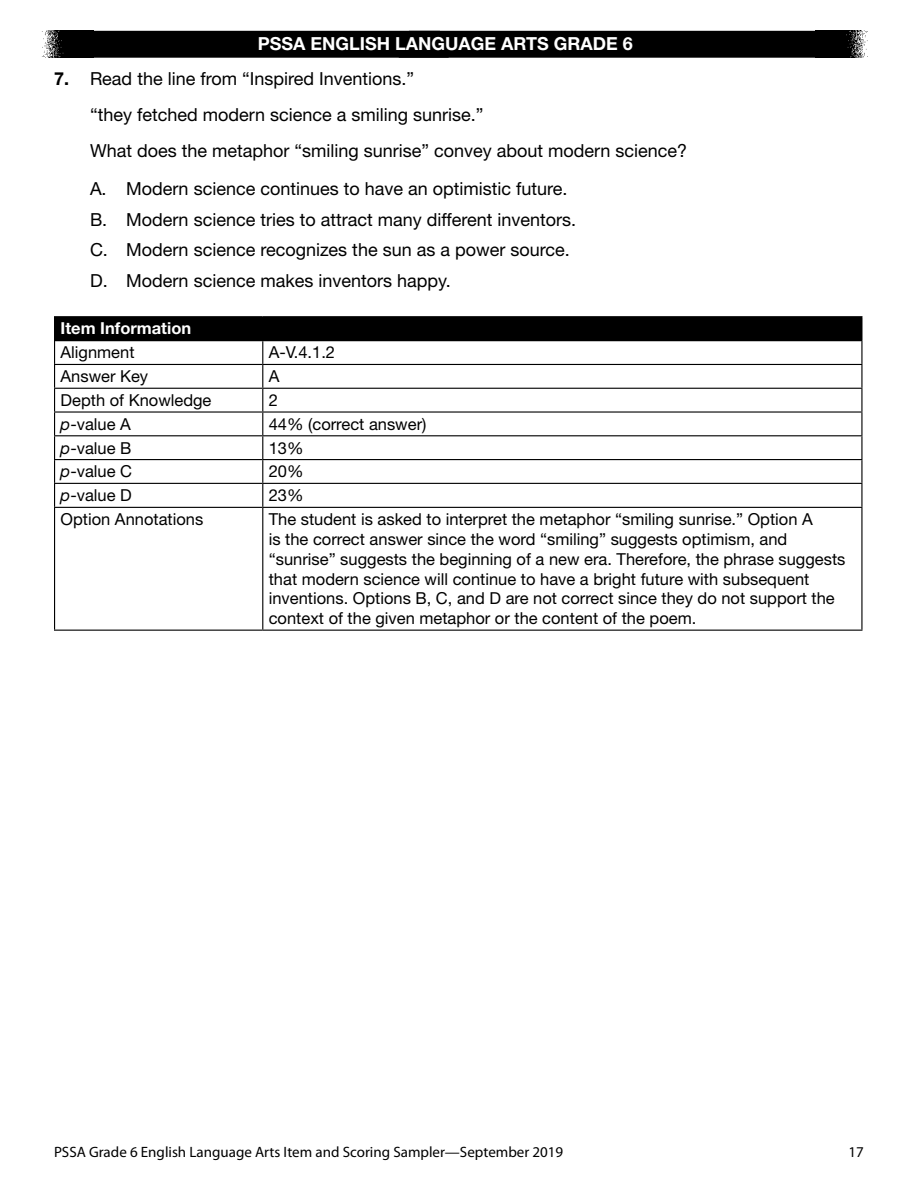
<style>
.page{position:relative;width:918px;height:1188px;background:#fff}
.page>*{position:absolute;margin:0;border:0;box-sizing:border-box;transform-origin:0 0}
._02c_q_text{font:18px "Helvetica Neue LT Std";color:#000}
.t1{font:700 18px "Helvetica Neue LT Std";color:#fff}
._05_Table_text_left{font:16.5px/19.8px "Helvetica Neue LT Std";color:#000}
._05_Table_Hd_11pt_He{font:700 16.5px "Helvetica Neue LT Std";color:#fff}
.t2{font:15px "Myriad Pro";color:#000}
.s1{font-weight:700}
.s2{font-style:italic}
</style>
<div class="page">
<img style="left:42px;top:31px;width:52px;height:27px">
<img style="left:816px;top:31px;width:52px;height:27px">
<div style="left:94px;top:31px;width:722px;height:27px;background:#000"></div>
<div style="left:55px;top:317px;width:807px;height:23px;background:#000"></div>
<hr style="left:54px;top:316px;width:209px;height:1px;background:#000">
<hr style="left:263px;top:316px;width:599px;height:1px;background:#000">
<hr style="left:54px;top:411px;width:209px;height:2px;background:#000">
<hr style="left:263px;top:411px;width:599px;height:2px;background:#000">
<hr style="left:54px;top:435px;width:209px;height:1px;background:#000">
<hr style="left:263px;top:435px;width:599px;height:1px;background:#000">
<hr style="left:54px;top:459px;width:209px;height:1px;background:#000">
<hr style="left:263px;top:459px;width:599px;height:1px;background:#000">
<hr style="left:54px;top:483px;width:209px;height:1px;background:#000">
<hr style="left:263px;top:483px;width:599px;height:1px;background:#000">
<svg style="left:262px;top:341px;width:1px;height:166px"></svg>
<hr style="left:54px;top:507px;width:209px;height:1px;background:#000">
<hr style="left:54px;top:508px;width:1px;height:122px;background:#000">
<hr style="left:263px;top:507px;width:599px;height:1px;background:#000">
<hr style="left:262px;top:508px;width:1px;height:122px;background:#000">
<hr style="left:861px;top:508px;width:1px;height:122px;background:#000">
<hr style="left:54px;top:630px;width:209px;height:1px;background:#000">
<hr style="left:263px;top:630px;width:599px;height:1px;background:#000">
<hr style="left:55px;top:340px;width:208px;height:1px;background:#000">
<hr style="left:263px;top:340px;width:598px;height:1px;background:#000">
<hr style="left:54px;top:364px;width:209px;height:1px;background:#000">
<svg style="left:54px;top:317px;width:1px;height:190px"></svg>
<hr style="left:263px;top:364px;width:599px;height:1px;background:#000">
<svg style="left:861px;top:340px;width:1px;height:167px"></svg>
<hr style="left:54px;top:388px;width:209px;height:1px;background:#000">
<hr style="left:263px;top:388px;width:599px;height:1px;background:#000">
<p class="t1" style="left:258px;top:33px;width:377px">PSSA ENGLISH LANGUAGE ARTS GRADE 6</p>
<p class="_02c_q_text" style="left:54px;top:67px;width:362px"><span class="s1">7.</span> Read the line from “Inspired Inventions.”</p>
<p class="_02c_q_text" style="left:90px;top:103px;width:395px">“they fetched modern science a smiling sunrise.”</p>
<p class="_02c_q_text" style="left:90px;top:139px;width:599px">What does the metaphor “smiling sunrise” convey about modern science?</p>
<p class="_02c_q_text" style="left:90px;top:177px;width:479px">A. Modern science continues to have an optimistic future.</p>
<p class="_02c_q_text" style="left:90px;top:208px;width:488px">B. Modern science tries to attract many different inventors.</p>
<p class="_02c_q_text" style="left:90px;top:239px;width:481px">C. Modern science recognizes the sun as a power source.</p>
<p class="_02c_q_text" style="left:90px;top:269px;width:362px">D. Modern science makes inventors happy.</p>
<p class="_05_Table_Hd_11pt_He" style="left:61px;top:318px;width:132px">Item Information</p>
<p class="_05_Table_text_left" style="left:61px;top:342px;width:75px">Alignment</p>
<p class="_05_Table_text_left" style="left:269px;top:342px;width:68px">A-V.4.1.2</p>
<p class="_05_Table_text_left" style="left:61px;top:366px;width:89px">Answer Key</p>
<p class="_05_Table_text_left" style="left:269px;top:366px;width:12px">A</p>
<p class="_05_Table_text_left" style="left:61px;top:390px;width:152px">Depth of Knowledge</p>
<p class="_05_Table_text_left" style="left:269px;top:390px;width:11px">2</p>
<p class="_05_Table_text_left" style="left:61px;top:414px;width:72px"><span class="s2">p</span>-value A</p>
<p class="_05_Table_text_left" style="left:269px;top:414px;width:159px">44% (correct answer)</p>
<p class="_05_Table_text_left" style="left:61px;top:437px;width:72px"><span class="s2">p</span>-value B</p>
<p class="_05_Table_text_left" style="left:269px;top:437px;width:36px">13%</p>
<p class="_05_Table_text_left" style="left:61px;top:461px;width:73px"><span class="s2">p</span>-value C</p>
<p class="_05_Table_text_left" style="left:269px;top:461px;width:36px">20%</p>
<p class="_05_Table_text_left" style="left:61px;top:485px;width:73px"><span class="s2">p</span>-value D</p>
<p class="_05_Table_text_left" style="left:269px;top:485px;width:36px">23%</p>
<p class="_05_Table_text_left" style="left:61px;top:509px;width:144px">Option Annotations</p>
<p class="_05_Table_text_left" style="left:269px;top:509px;width:578px">The student is asked to interpret the metaphor “smiling sunrise.” Option A<br>is the correct answer since the word “smiling” suggests optimism, and “sunrise” suggests the beginning of a new era. Therefore, the phrase suggests that modern science will continue to have a bright future with subsequent inventions. Options B, C, and D are not correct since they do not support the context of the given metaphor or the content of the poem.</p>
<p class="t2" style="left:54px;top:1143px;width:511px">PSSA Grade 6 English Language Arts Item and Scoring Sampler—September 2019</p>
<p class="t2" style="left:849px;top:1142px;width:17px">17</p>
</div>
